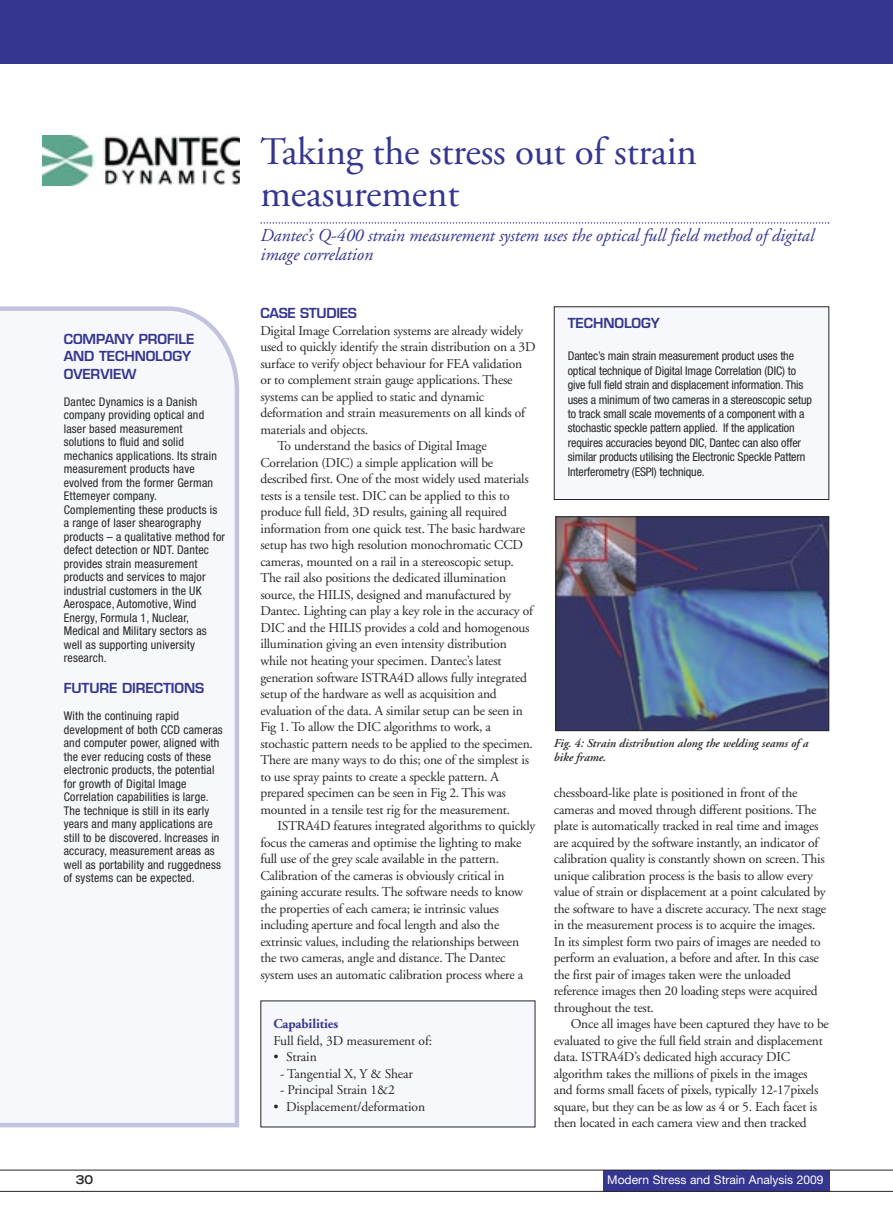
<style>
.page{position:relative;width:893px;height:1217px;background:#fff}
.page>*{position:absolute;margin:0;border:0;box-sizing:border-box;transform-origin:0 0}
.t1{font:39px/42px "Adobe Garamond LT";letter-spacing:-.005em;color:#34368f}
.t2{font:italic 18px/19.5px "Adobe Garamond LT";letter-spacing:-.005em;color:#34368f}
.t3{font:13.5px/16.5px "Adobe Garamond LT";letter-spacing:-.015em;color:#272627}
.t4{font:600 13.5px/17.2px "Eurostile LT";letter-spacing:-.01em;color:#34368f}
.t5{font:700 13.5px "Adobe Garamond LT";letter-spacing:-.005em;color:#34368f}
.t6{font:condensed 12px/13.5px "Helvetica Neue LT";letter-spacing:.015em;color:#272627}
.t7{font:condensed 12px/14.4px "Helvetica Neue LT";letter-spacing:-.01em;color:#272627}
.t8{font:italic 600 12px/13.5px "Adobe Garamond LT";color:#272627}
.t9{font:12px "Helvetica Neue LT";color:#fff}
.t10{font:700 expanded 12px "Trade Gothic LT";color:#272627}
</style>
<div class="page">
<div style="left:0;top:0;width:893px;height:64px;background:#34368f"></div>
<svg style="left:260px;top:222px;width:569px;height:2px"></svg>
<svg style="left:0;top:306px;width:239px;height:84px"></svg>
<div style="left:554px;top:307px;width:275px;height:192px;background:#f7f8fc"></div>
<div style="left:554px;top:306px;width:275px;height:194px;border:1px solid #272627"></div>
<div style="left:261px;top:1000px;width:274px;height:126px;background:#f7f8fc"></div>
<img style="left:557px;top:518px;width:270px;height:210px">
<div style="left:555px;top:516px;width:274px;height:214px;border:1px solid #272627"></div>
<img style="left:43px;top:135px;width:196px;height:50px">
<div style="left:603px;top:1169px;width:226px;height:22px;background:#34368f"></div>
<hr style="left:0;top:1190px;width:893px;height:1px;background:#272627">
<hr style="left:0;top:1169px;width:893px;height:1px;background:#272627">
<p class="t4" style="left:64px;top:332px;width:132px">COMPANY PROFILE<br>AND TECHNOLOGY<br>OVERVIEW</p>
<p class="t6" style="left:64px;top:396px;width:163px">Dantec Dynamics is a Danish company providing optical and laser based measurement solutions to fluid and solid mechanics applications. Its strain measurement products have evolved from the former German<br>Ettemeyer company.<br>Complementing these products is a range of laser shearography products – a qualitative method for defect detection or NDT. Dantec provides strain measurement products and services to major industrial customers in the UK<br>Aerospace, Automotive, Wind<br>Energy, Formula 1, Nuclear,<br>Medical and Military sectors as well as supporting university research.</p>
<p class="t4" style="left:64px;top:681px;width:142px">FUTURE DIRECTIONS</p>
<p class="t6" style="left:64px;top:710px;width:160px">With the continuing rapid development of both CCD cameras and computer power, aligned with the ever reducing costs of these electronic products, the potential for growth of Digital Image<br>Correlation capabilities is large.<br>The technique is still in its early years and many applications are still to be discovered. Increases in accuracy, measurement areas as well as portability and ruggedness of systems can be expected.</p>
<h1 class="t1" style="left:260px;top:134px;width:438px">Taking the stress out of strain measurement</h1>
<h2 class="t2" style="left:260px;top:227px;width:555px">Dantec’s Q-400 strain measurement system uses the optical full field method of digital image correlation</h2>
<p class="t4" style="left:260px;top:306px;width:98px">CASE STUDIES</p>
<p class="t3" style="left:260px;top:323px;width:264px">Digital Image Correlation systems are already widely</p>
<p class="t3" style="left:260px;top:340px;width:277px">used to quickly identify the strain distribution on a 3D</p>
<p class="t3" style="left:260px;top:356px;width:263px">surface to verify object behaviour for FEA validation</p>
<p class="t3" style="left:260px;top:373px;width:254px">or to complement strain gauge applications. These</p>
<p class="t3" style="left:260px;top:389px;width:225px">systems can be applied to static and dynamic</p>
<p class="t3" style="left:260px;top:406px;width:266px">deformation and strain measurements on all kinds of</p>
<p class="t3" style="left:260px;top:422px;width:109px">materials and objects.</p>
<p class="t3" style="left:277px;top:439px;width:211px">To understand the basics of Digital Image</p>
<p class="t3" style="left:260px;top:455px;width:234px">Correlation (DIC) a simple application will be</p>
<p class="t3" style="left:260px;top:472px;width:270px">described first. One of the most widely used materials</p>
<p class="t3" style="left:260px;top:488px;width:251px">tests is a tensile test. DIC can be applied to this to</p>
<p class="t3" style="left:260px;top:505px;width:248px">produce full field, 3D results, gaining all required</p>
<p class="t3" style="left:260px;top:521px;width:266px">information from one quick test. The basic hardware</p>
<p class="t3" style="left:260px;top:538px;width:264px">setup has two high resolution monochromatic CCD</p>
<p class="t3" style="left:260px;top:554px;width:255px">cameras, mounted on a rail in a stereoscopic setup.</p>
<p class="t3" style="left:260px;top:571px;width:247px">The rail also positions the dedicated illumination</p>
<p class="t3" style="left:260px;top:587px;width:252px">source, the HILIS, designed and manufactured by</p>
<p class="t3" style="left:260px;top:604px;width:274px">Dantec. Lighting can play a key role in the accuracy of</p>
<p class="t3" style="left:260px;top:620px;width:271px">DIC and the HILIS provides a cold and homogenous</p>
<p class="t3" style="left:260px;top:637px;width:248px">illumination giving an even intensity distribution</p>
<p class="t3" style="left:260px;top:653px;width:243px">while not heating your specimen. Dantec’s latest</p>
<p class="t3" style="left:260px;top:670px;width:268px">generation software ISTRA4D allows fully integrated</p>
<p class="t3" style="left:260px;top:686px;width:238px">setup of the hardware as well as acquisition and</p>
<p class="t3" style="left:260px;top:703px;width:264px">evaluation of the data. A similar setup can be seen in</p>
<p class="t3" style="left:260px;top:719px;width:232px">Fig 1. To allow the DIC algorithms to work, a</p>
<p class="t3" style="left:260px;top:736px;width:274px">stochastic pattern needs to be applied to the specimen.</p>
<p class="t3" style="left:260px;top:752px;width:270px">There are many ways to do this; one of the simplest is</p>
<p class="t3" style="left:260px;top:769px;width:240px">to use spray paints to create a speckle pattern. A</p>
<p class="t3" style="left:260px;top:785px;width:247px">prepared specimen can be seen in Fig 2. This was</p>
<p class="t3" style="left:260px;top:802px;width:251px">mounted in a tensile test rig for the measurement.</p>
<p class="t3" style="left:277px;top:818px;width:259px">ISTRA4D features integrated algorithms to quickly</p>
<p class="t3" style="left:260px;top:835px;width:263px">focus the cameras and optimise the lighting to make</p>
<p class="t3" style="left:260px;top:851px;width:240px">full use of the grey scale available in the pattern.</p>
<p class="t3" style="left:260px;top:868px;width:246px">Calibration of the cameras is obviously critical in</p>
<p class="t3" style="left:260px;top:884px;width:264px">gaining accurate results. The software needs to know</p>
<p class="t3" style="left:260px;top:901px;width:240px">the properties of each camera; ie intrinsic values</p>
<p class="t3" style="left:260px;top:917px;width:240px">including aperture and focal length and also the</p>
<p class="t3" style="left:260px;top:934px;width:260px">extrinsic values, including the relationships between</p>
<p class="t3" style="left:260px;top:950px;width:247px">the two cameras, angle and distance. The Dantec</p>
<p class="t3" style="left:260px;top:967px;width:264px">system uses an automatic calibration process where a</p>
<p class="t5" style="left:273px;top:1018px;width:66px">Capabilities</p>
<p class="t3" style="left:273px;top:1033px;width:160px">Full field, 3D measurement of:</p>
<p class="t3" style="left:273px;top:1049px;width:45px">• Strain</p>
<p class="t3" style="left:280px;top:1066px;width:135px">- Tangential X, Y &amp; Shear</p>
<p class="t3" style="left:280px;top:1082px;width:116px">- Principal Strain 1&amp;2</p>
<p class="t3" style="left:273px;top:1099px;width:153px">• Displacement/deformation</p>
<p class="t4" style="left:568px;top:316px;width:94px">TECHNOLOGY</p>
<p class="t7" style="left:568px;top:350px;width:246px">Dantec’s main strain measurement product uses the optical technique of Digital Image Correlation (DIC) to give full field strain and displacement information. This uses a minimum of two cameras in a stereoscopic setup to track small scale movements of a component with a stochastic speckle pattern applied. If the application requires accuracies beyond DIC, Dantec can also offer similar products utilising the Electronic Speckle Pattern Interferometry (ESPI) technique.</p>
<p class="t8" style="left:554px;top:737px;width:256px">Fig. 4: Strain distribution along the welding seams of a bike frame.</p>
<p class="t3" style="left:554px;top:785px;width:274px">chessboard-like plate is positioned in front of the cameras and moved through different positions. The plate is automatically tracked in real time and images are acquired by the software instantly, an indicator of calibration quality is constantly shown on screen. This unique calibration process is the basis to allow every value of strain or displacement at a point calculated by the software to have a discrete accuracy. The next stage in the measurement process is to acquire the images.<br>In its simplest form two pairs of images are needed to perform an evaluation, a before and after. In this case the first pair of images taken were the unloaded reference images then 20 loading steps were acquired throughout the test.</p>
<p class="t3" style="left:554px;top:1016px;width:277px;text-indent:17px">Once all images have been captured they have to be evaluated to give the full field strain and displacement data. ISTRA4D’s dedicated high accuracy DIC algorithm takes the millions of pixels in the images and forms small facets of pixels, typically 12-17pixels square, but they can be as low as 4 or 5. Each facet is then located in each camera view and then tracked</p>
<p class="t10" style="left:76px;top:1174px;width:19px">30</p>
<p class="t9" style="left:607px;top:1174px;width:218px">Modern Stress and Strain Analysis 2009</p>
</div>
